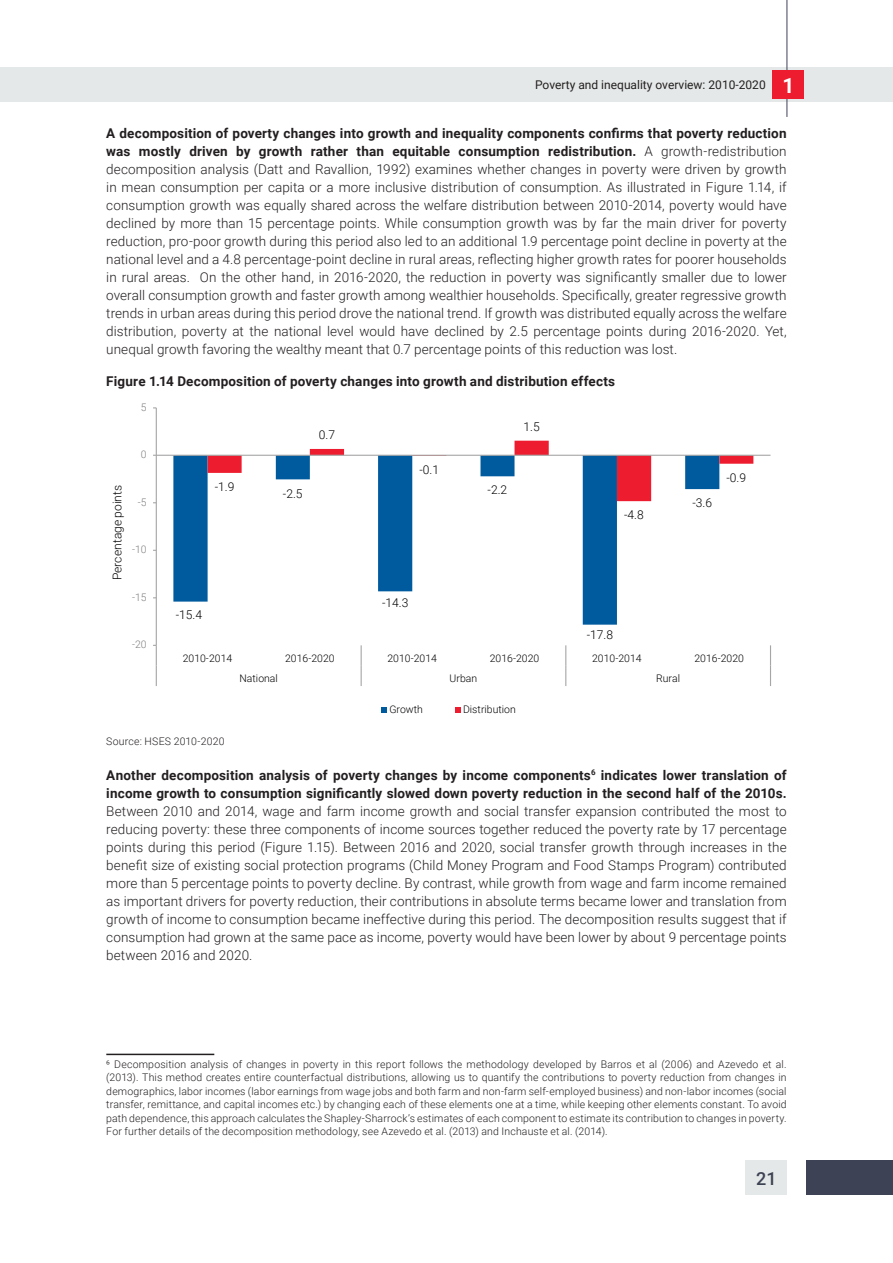
<style>
.page{position:relative;width:893px;height:1263px;background:#fff}
.page>*{position:absolute;margin:0;border:0;box-sizing:border-box;transform-origin:0 0}
.t1{font:500 18px "Roboto";color:#3d4254}
.body_text{font:300 13.5px/18px "Roboto";letter-spacing:.005em;color:#231f20;text-align:justify}
.Figure{font:700 13.5px "Roboto";letter-spacing:.015em;color:#231f20}
.t2{font:300 12px "Roboto";letter-spacing:.005em;color:#000}
.t3{font:12px "Roboto";color:#231f20}
.footnote{font:300 10.5px/13.5px "Roboto";letter-spacing:.015em;color:#231f20;text-align:justify}
.t4{font:300 10.5px "Roboto";color:#000}
.body_text-2{font:300 10.5px "Roboto";letter-spacing:.015em;color:#231f20}
.t5{font:300 10.5px "Roboto";color:#7f7f7f}
.s1{font-weight:700;font-size:21px;color:#fff}
.s2{font-weight:700}
</style>
<div class="page">
<div style="left:806px;top:1161px;width:87px;height:34px;background:#3d4254"></div>
<div style="left:746px;top:1161px;width:41px;height:34px;background:#e5e8e8"></div>
<div style="left:0;top:67px;width:893px;height:35px;background:#e5e8e8"></div>
<hr style="left:787px;top:0;width:1px;height:117px;background:#3d4254">
<div style="left:772px;top:70px;width:32px;height:28px;background:#ed1c2e"></div>
<svg style="left:173px;top:456px;width:478px;height:169px"></svg>
<svg style="left:208px;top:441px;width:545px;height:60px"></svg>
<hr style="left:156px;top:408px;width:1px;height:237px;background:#a6a6a6">
<hr style="left:156px;top:455px;width:614px;height:1px;background:#a6a6a6">
<svg style="left:153px;top:645px;width:4px;height:41px"></svg>
<svg style="left:361px;top:645px;width:1px;height:41px"></svg>
<svg style="left:565px;top:645px;width:1px;height:41px"></svg>
<svg style="left:770px;top:645px;width:1px;height:41px"></svg>
<svg style="left:381px;top:707px;width:6px;height:6px"></svg>
<svg style="left:455px;top:707px;width:6px;height:6px"></svg>
<hr style="left:106px;top:1054px;width:108px;height:1px;background:#231f20">
<p class="t3" style="left:535px;top:76px;width:261px">Poverty and inequality overview: 2010-2020 <span class="s1">1</span></p>
<p class="body_text" style="left:106px;top:123px;width:682px"><span class="s2">A decomposition of poverty changes into growth and inequality components confirms that poverty reduction was mostly driven by growth rather than equitable consumption redistribution.</span> A growth-redistribution decomposition analysis (Datt and Ravallion, 1992) examines whether changes in poverty were driven by growth in mean consumption per capita or a more inclusive distribution of consumption. As illustrated in Figure 1.14, if consumption growth was equally shared across the welfare distribution between 2010-2014, poverty would have declined by more than 15 percentage points. While consumption growth was by far the main driver for poverty reduction, pro-poor growth during this period also led to an additional 1.9 percentage point decline in poverty at the national level and a 4.8 percentage-point decline in rural areas, reflecting higher growth rates for poorer households in rural areas. On the other hand, in 2016-2020, the reduction in poverty was significantly smaller due to lower overall consumption growth and faster growth among wealthier households. Specifically, greater regressive growth trends in urban areas during this period drove the national trend. If growth was distributed equally across the welfare distribution, poverty at the national level would have declined by 2.5 percentage points during 2016-2020. Yet, unequal growth favoring the wealthy meant that 0.7 percentage points of this reduction was lost.</p>
<p class="Figure" style="left:106px;top:371px;width:510px">Figure 1.14 Decomposition of poverty changes into growth and distribution effects</p>
<p class="t5" style="left:141px;top:400px;width:7px">5</p>
<p class="t5" style="left:141px;top:447px;width:7px">0</p>
<p class="t2" style="left:109px;top:580px;width:97px;rotate:-90deg">Percentage points</p>
<p class="t5" style="left:138px;top:495px;width:10px">-5</p>
<p class="t5" style="left:132px;top:542px;width:16px">-10</p>
<p class="t5" style="left:132px;top:590px;width:16px">-15</p>
<p class="t5" style="left:132px;top:637px;width:16px">-20</p>
<p class="t2" style="left:215px;top:478px;width:21px">-1.9</p>
<p class="t2" style="left:176px;top:606px;width:28px">-15.4</p>
<p class="t2" style="left:319px;top:426px;width:18px">0.7</p>
<p class="t2" style="left:283px;top:485px;width:21px">-2.5</p>
<p class="t2" style="left:419px;top:461px;width:21px">-0.1</p>
<p class="t2" style="left:382px;top:594px;width:28px">-14.3</p>
<p class="t2" style="left:524px;top:418px;width:18px">1.5</p>
<p class="t2" style="left:488px;top:482px;width:21px">-2.2</p>
<p class="t2" style="left:624px;top:506px;width:21px">-4.8</p>
<p class="t2" style="left:587px;top:626px;width:28px">-17.8</p>
<p class="t2" style="left:692px;top:494px;width:21px">-3.6</p>
<p class="t2" style="left:726px;top:469px;width:21px">-0.9</p>
<p class="t4" style="left:183px;top:651px;width:51px">2010-2014</p>
<p class="t4" style="left:285px;top:651px;width:51px">2016-2020</p>
<p class="t4" style="left:387px;top:651px;width:51px">2010-2014</p>
<p class="t4" style="left:490px;top:651px;width:51px">2016-2020</p>
<p class="t4" style="left:592px;top:651px;width:51px">2010-2014</p>
<p class="t4" style="left:694px;top:651px;width:51px">2016-2020</p>
<p class="t4" style="left:239px;top:671px;width:40px">National</p>
<p class="t4" style="left:450px;top:671px;width:29px">Urban</p>
<p class="t4" style="left:656px;top:671px;width:25px">Rural</p>
<p class="t4" style="left:389px;top:702px;width:35px">Growth</p>
<p class="t4" style="left:463px;top:702px;width:54px">Distribution</p>
<p class="body_text-2" style="left:106px;top:734px;width:120px">Source: HSES 2010-2020</p>
<p class="body_text" style="left:106px;top:765px;width:682px"><span class="s2">Another decomposition analysis of poverty changes by income components</span><sup>6</sup> <span class="s2">indicates lower translation of income growth to consumption significantly slowed down poverty reduction in the second half of the 2010s.<br></span>Between 2010 and 2014, wage and farm income growth and social transfer expansion contributed the most to reducing poverty: these three components of income sources together reduced the poverty rate by 17 percentage points during this period (Figure 1.15). Between 2016 and 2020, social transfer growth through increases in the benefit size of existing social protection programs (Child Money Program and Food Stamps Program) contributed more than 5 percentage points to poverty decline. By contrast, while growth from wage and farm income remained as important drivers for poverty reduction, their contributions in absolute terms became lower and translation from growth of income to consumption became ineffective during this period. The decomposition results suggest that if consumption had grown at the same pace as income, poverty would have been lower by about 9 percentage points between 2016 and 2020.</p>
<p class="footnote" style="left:106px;top:1057px;width:682px">6 Decomposition analysis of changes in poverty in this report follows the methodology developed by Barros et al (2006) and Azevedo et al. (2013). This method creates entire counterfactual distributions, allowing us to quantify the contributions to poverty reduction from changes in demographics, labor incomes (labor earnings from wage jobs and both farm and non-farm self-employed business) and non-labor incomes (social transfer, remittance, and capital incomes etc.) by changing each of these elements one at a time, while keeping other elements constant. To avoid path dependence, this approach calculates the Shapley-Sharrock’s estimates of each component to estimate its contribution to changes in poverty.<br>For further details of the decomposition methodology, see Azevedo et al. (2013) and Inchauste et al. (2014).</p>
<h1 class="t1" style="left:756px;top:1166px;width:22px">21</h1>
</div>
